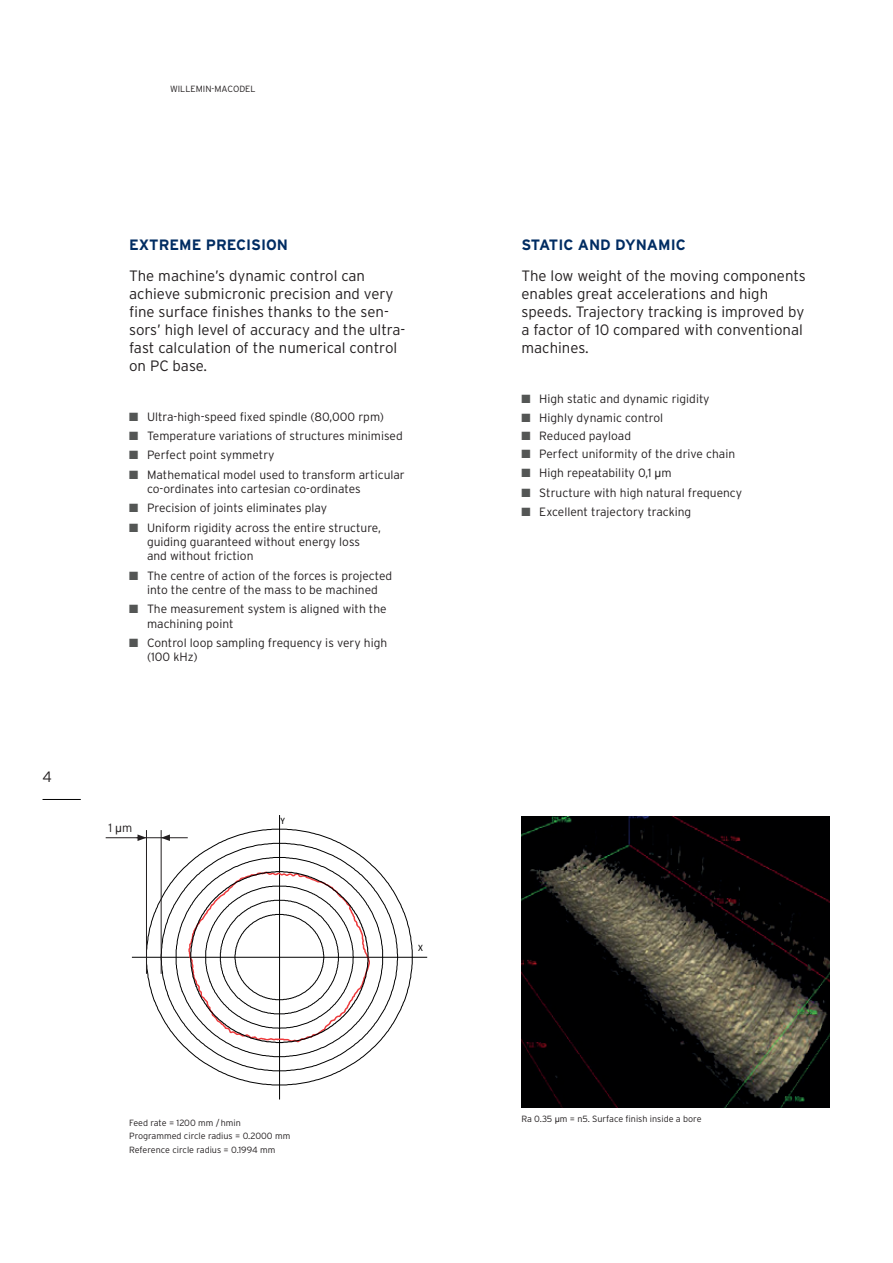
<style>
.page{position:relative;width:893px;height:1263px;background:#fff}
.page>*{position:absolute;margin:0;border:0;box-sizing:border-box;transform-origin:0 0}
.t1{font:300 15px/18px "Interstate";color:#231f20}
.t2{font:700 15px "Interstate";color:#002c62}
.t3{font:300 12px/14.4px "Interstate";color:#231f20}
.t4{font:9.9px "Calibri";color:#000001;scale:.93 1}
.t5{font:300 9px/13.5px "Interstate";color:#231f20}
.s1{color:#545655}
.s2{font-family:"Arial Narrow";font-weight:400}
</style>
<div class="page">
<hr style="left:43px;top:799px;width:38px;height:1px;background:#000001">
<img style="left:521px;top:817px;width:308px;height:291px">
<hr style="left:132px;top:957px;width:295px;height:1px;background:#000001">
<hr style="left:279px;top:815px;width:1px;height:284px;background:#000001">
<svg style="left:147px;top:829px;width:171px;height:172px"></svg>
<hr style="left:146px;top:830px;width:1px;height:144px;background:#231f20">
<hr style="left:161px;top:830px;width:1px;height:144px;background:#231f20">
<hr style="left:106px;top:837px;width:34px;height:1px;background:#231f20">
<svg style="left:138px;top:834px;width:8px;height:7px"></svg>
<svg style="left:154px;top:834px;width:259px;height:251px"></svg>
<hr style="left:137px;top:837px;width:32px;height:1px;background:#231f20">
<p class="t5" style="left:170px;top:82px;width:87px">Willemin-macodel</p>
<p class="t1" style="left:43px;top:767px;width:11px">4</p>
<p class="t2" style="left:129px;top:236px;width:161px">EXTREM E PRECISION</p>
<p class="t1" style="left:129px;top:266px;width:278px">The machine’s dynamic control can achieve submicronic precision and very fine surface finishes thanks to the sen&shy;sors’ high level of accuracy and the ultra&shy;fast calculation of the numerical control on PC base.</p>
<p class="t3" style="left:129px;top:409px;width:256px"><span class="s1">■</span> U ltra-high-speed fixed spindle (80,000 rpm)</p>
<p class="t3" style="left:129px;top:429px;width:275px"><span class="s1">■</span> Temperature variations of structures minimised</p>
<p class="t3" style="left:129px;top:448px;width:147px"><span class="s1">■</span> Perfect point symmetry</p>
<p class="t3" style="left:147px;top:467px;width:259px;text-indent:-18px"><span class="s1">■</span> Mathematical model used to transform articular co-ordinates into cartesian co-ordinates</p>
<p class="t3" style="left:129px;top:501px;width:199px"><span class="s1">■</span> Precision of joints eliminates play</p>
<p class="t3" style="left:147px;top:520px;width:236px;text-indent:-18px"><span class="s1">■</span> U niform rigidity across the entire structure, guiding guaranteed without energy loss and without friction</p>
<p class="t3" style="left:129px;top:568px;width:265px;text-align:center"><span class="s1">■</span> The centre of action of the forces is projected into the centre of the mass to be machined</p>
<p class="t3" style="left:147px;top:602px;width:241px;text-indent:-18px"><span class="s1">■</span> The measurement system is aligned with the machining point</p>
<p class="t3" style="left:147px;top:635px;width:242px;text-indent:-18px"><span class="s1">■</span> Control loop sampling frequency is very high (100 kHz)</p>
<p class="t3" style="left:108px;top:821px;width:25px">1 <span class="s2">µ</span>m</p>
<p class="t4" style="left:280px;top:815px;width:6px">Y</p>
<p class="t4" style="left:418px;top:942px;width:7px">X</p>
<p class="t5" style="left:129px;top:1115px;width:163px">Feed rate = 1200 mm /hmin<br>Programmed circle radius = 0.2000 mm<br>Reference circle radius = 0.1994 mm</p>
<p class="t2" style="left:521px;top:236px;width:166px">STATIC AND DYNAM IC</p>
<p class="t1" style="left:521px;top:266px;width:286px">The low weight of the moving components enables great accelerations and high speeds. Trajectory tracking is improved by a factor of 10 compared with conventional machines.</p>
<p class="t3" style="left:521px;top:391px;width:190px"><span class="s1">■</span> H igh static and dynamic rigidity</p>
<p class="t3" style="left:521px;top:411px;width:143px"><span class="s1">■</span> H ighly dynamic control</p>
<p class="t3" style="left:521px;top:429px;width:111px"><span class="s1">■</span> Reduced payload</p>
<p class="t3" style="left:521px;top:447px;width:215px"><span class="s1">■</span> Perfect uniformity of the drive chain</p>
<p class="t3" style="left:521px;top:466px;width:152px"><span class="s1">■</span> H igh repeatability 0,1 <span class="s2">µ</span>m</p>
<p class="t3" style="left:521px;top:485px;width:222px"><span class="s1">■</span> Structure with high natural frequency</p>
<p class="t3" style="left:521px;top:504px;width:171px"><span class="s1">■</span> Excellent trajectory tracking</p>
<p class="t5" style="left:521px;top:1112px;width:182px">Ra 0.35 <span class="s2">µ</span>m = n5. Surface finish inside a bore</p>
</div>
